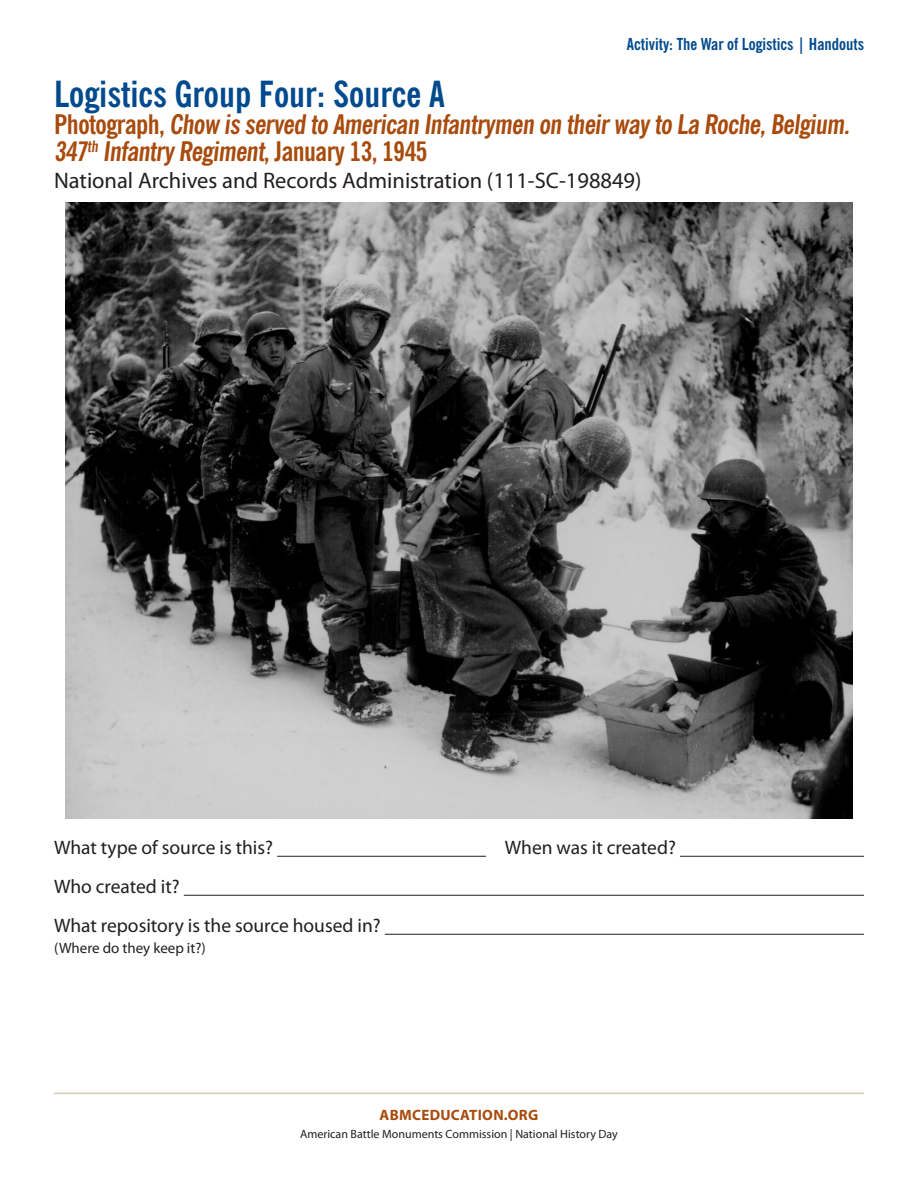
<style>
.page{position:relative;width:918px;height:1188px;background:#fff}
.page>*{position:absolute;margin:0;border:0;box-sizing:border-box;transform-origin:0 0}
.Subhead1{font:700 condensed 36px "News Gothic BT";color:#004a8d}
.Subhead1-2{font:700 condensed 27px/27px "News Gothic BT";letter-spacing:-.02em;color:#a84b0d}
.Subhead1-3{font:22.5px "Myriad Pro";color:#231f20}
.Body{font:19.5px "Myriad Pro";color:#231f20}
.Running_Header{font:700 condensed 16.5px "News Gothic BT";color:#004a8d}
.Body-2{font:15px "Myriad Pro";color:#231f20}
.RunningFooter{font:700 15px "Myriad Pro";letter-spacing:.02em;color:#a84b0d}
.RunningFooter-2{font:12px "Myriad Pro";color:#231f20}
</style>
<div class="page">
<hr style="left:54px;top:1093px;width:810px;height:1px;background:#d2cbb8">
<hr style="left:277px;top:856px;width:209px;height:1px;background:#231f20">
<hr style="left:680px;top:856px;width:184px;height:1px;background:#231f20">
<hr style="left:184px;top:895px;width:680px;height:1px;background:#231f20">
<hr style="left:385px;top:934px;width:479px;height:1px;background:#231f20">
<img style="left:65px;top:202px;width:788px;height:617px">
<p class="Running_Header" style="left:627px;top:34px;width:239px">Activity: The War of Logistics | Handouts</p>
<p class="Subhead1" style="left:54px;top:72px;width:392px">Logistics Group Four: Source A</p>
<p class="Subhead1-2" style="left:54px;top:111px;width:801px">Photograph, Chow is served to American Infantrymen on theirway to La Roche,Belgium.<br>347<sup>th</sup> Infantry Regiment, January 13, 1945</p>
<p class="Subhead1-3" style="left:54px;top:167px;width:589px">National Archives and Records Administration (111-SC-198849)</p>
<p class="Body" style="left:54px;top:836px;width:221px">What type of source is this?</p>
<p class="Body" style="left:505px;top:836px;width:173px">When was it created?</p>
<p class="Body" style="left:54px;top:875px;width:127px">Who created it?</p>
<p class="Body" style="left:54px;top:914px;width:328px">What repository is the source housed in?</p>
<p class="Body-2" style="left:54px;top:939px;width:153px">(Where do they keep it?)</p>
<p class="RunningFooter" style="left:380px;top:1106px;width:160px">ABMCEDUCATION.ORG</p>
<p class="RunningFooter-2" style="left:300px;top:1126px;width:319px">American Battle Monuments Commission | National History Day</p>
</div>
